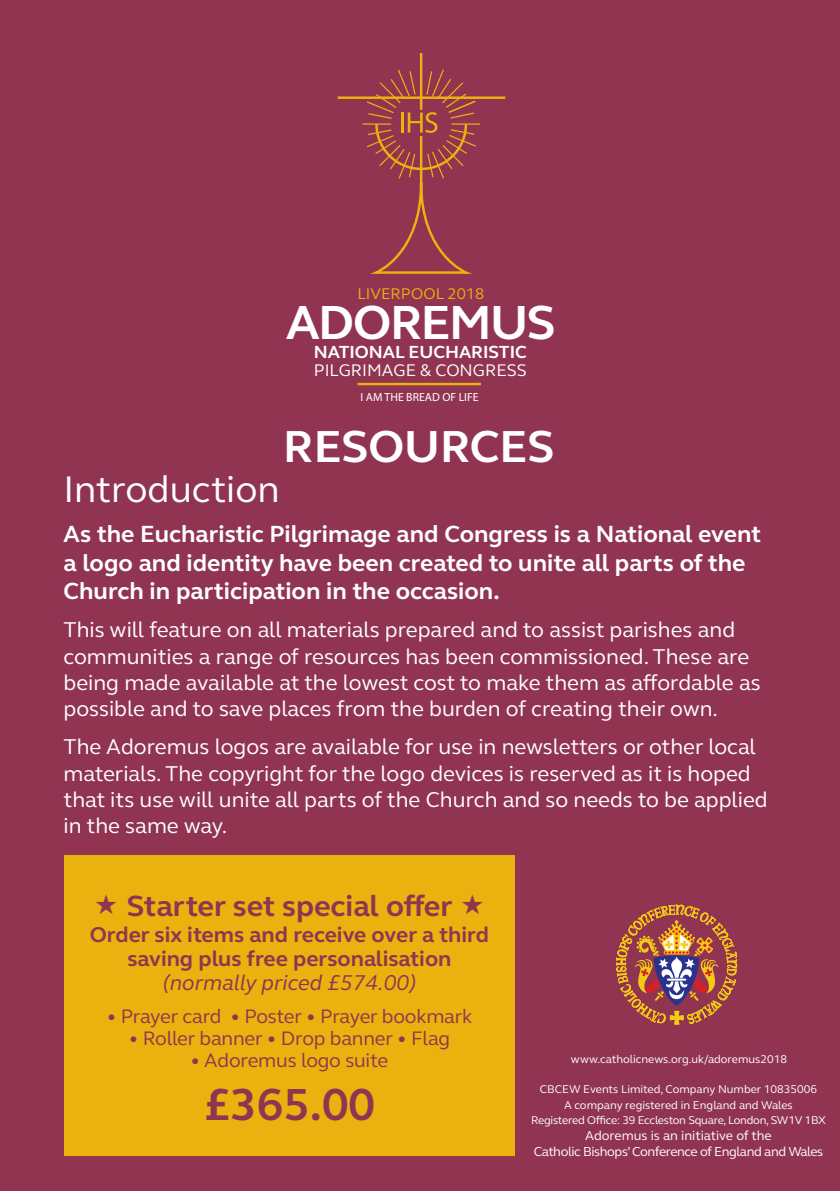
<style>
.page{position:relative;width:840px;height:1191px;background:#fff}
.page>*{position:absolute;margin:0;border:0;box-sizing:border-box;transform-origin:0 0}
.t1{font:700 49px "FS Elliot";letter-spacing:-.03em;color:#fff}
.t2{font:700 46px "FS Elliot Pro";color:#fff}
.t3{font:700 46px "FS Elliot Pro";color:#903452}
.t4{font:38px "FS Elliot Pro";color:#fff}
.t5{font:700 30px "FS Elliot Pro";color:#903452}
.t6{font:700 24px/28.8px "FS Elliot Pro";color:#fff}
.t7{font:22px/26.4px "FS Elliot Pro";color:#fff}
.t8{font:700 22px/24px "FS Elliot Pro";color:#903452;text-align:center}
.t9{font:20px "FS Elliot Pro";letter-spacing:-.01em;color:#903452}
.t10{font:700 18px "FS Elliot";color:#fff}
.t11{font:17.2px "FS Elliot";color:#fff}
.t12{font:15.8px "FS Elliot";color:#e9b20e}
.t13{font:13.4px/16px "FS Elliot";letter-spacing:-.03em;color:#fff;text-align:center}
.t14{font:11.8px "Myriad Pro";color:#fff}
.t15{font:11.6px "FS Elliot";color:#fff}
.t16{font:11.6px "FS Elliot";letter-spacing:-.02em;color:#fff}
.s1{font-weight:400;font-style:italic}
</style>
<div class="page">
<div style="left:0;top:0;width:839px;height:1191px;background:#903452"></div>
<hr style="left:357px;top:383px;width:123px;height:2px;background:#e9b20e">
<hr style="left:419px;top:53px;width:3px;height:57px;background:#e9b20e">
<hr style="left:337px;top:96px;width:168px;height:3px;background:#e9b20e">
<hr style="left:362px;top:123px;width:29px;height:2px;background:#e9b20e">
<hr style="left:451px;top:123px;width:29px;height:2px;background:#e9b20e">
<svg style="left:365px;top:68px;width:112px;height:206px"></svg>
<div style="left:64px;top:855px;width:451px;height:300px;background:#e9b20e"></div>
<svg style="left:616px;top:904px;width:121px;height:121px"></svg>
<p class="t12" style="left:357px;top:283px;width:128px">LIVERPOOL 2018</p>
<p class="t1" style="left:286px;top:289px;width:271px">ADOREMUS</p>
<p class="t10" style="left:314px;top:340px;width:214px">NATIONAL EUCHARISTIC</p>
<p class="t11" style="left:314px;top:358px;width:214px">PILGRIMAGE &amp; CONGRESS</p>
<p class="t14" style="left:360px;top:390px;width:119px">I AM THE BREAD OF LIFE</p>
<p class="t2" style="left:283px;top:416px;width:272px">RESOURCES</p>
<p class="t4" style="left:63px;top:463px;width:217px">Introduction</p>
<p class="t6" style="left:63px;top:519px;width:698px">As the Eucharistic Pilgrimage and Congress is a National event a logo and identity have been created to unite all parts of the<br>Church in participation in the occasion.</p>
<p class="t7" style="left:63px;top:616px;width:698px">This will feature on all materials prepared and to assist parishes and communities a range of resources has been commissioned. These are being made available at the lowest cost to make them as affordable as possible and to save places from the burden of creating their own.</p>
<p class="t7" style="left:63px;top:733px;width:705px">The Adoremus logos are available for use in newsletters or other local materials. The copyright for the logo devices is reserved as it is hoped that its use will unite all parts of the Church and so needs to be applied in the same way.</p>
<p class="t5" style="left:127px;top:885px;width:327px">Starter set special offer</p>
<p class="t8" style="left:90px;top:922px;width:400px">Order six items and receive over a third saving plus free personalisation <span class="s1">(normally priced £574.00)</span></p>
<p class="t9" style="left:107px;top:1002px;width:367px">• Prayer card • Poster • Prayer bookmark</p>
<p class="t9" style="left:129px;top:1024px;width:322px">• Roller banner • Drop banner • Flag</p>
<p class="t9" style="left:190px;top:1046px;width:199px">• Adoremus logo suite</p>
<p class="t3" style="left:204px;top:1073px;width:173px">£365.00</p>
<p class="t15" style="left:570px;top:1051px;width:217px">www.catholicnews.org.uk/adoremus2018</p>
<p class="t15" style="left:539px;top:1080px;width:279px">CBCEW Events Limited, Company Number 10835006</p>
<p class="t15" style="left:563px;top:1096px;width:230px">A company registered in England and Wales</p>
<p class="t16" style="left:530px;top:1112px;width:296px">Registered Office: 39 Eccleston Square, London, SW1V 1BX</p>
<p class="t13" style="left:533px;top:1126px;width:291px">Adoremus is an initiative of the<br>Catholic Bishops’ Conference of England and Wales</p>
</div>
